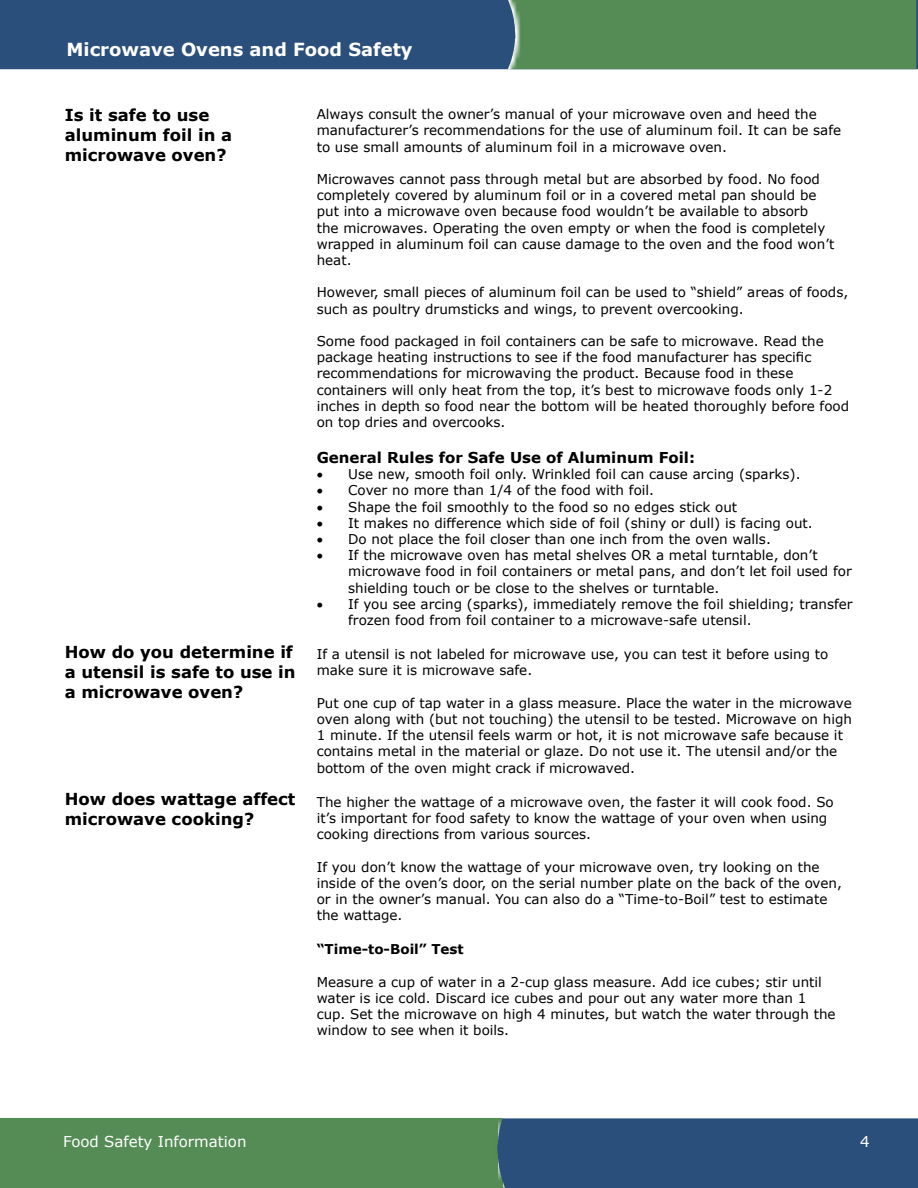
<style>
.page{position:relative;width:918px;height:1188px;background:#fff}
.page>*{position:absolute;margin:0;border:0;box-sizing:border-box;transform-origin:0 0}
.t1{font:700 18px "Verdana";color:#fff}
.t2{font:700 16.5px/19.8px "Verdana";color:#000}
.t3{font:700 15px "Verdana";color:#000}
.t4{font:15px "Verdana";color:#fff}
.t5{font:13.5px/16.2px "Verdana";color:#000}
.t6{font:700 13.5px "Verdana";color:#000}
</style>
<div class="page">
<div style="left:0;top:0;width:918px;height:69px;background:#2a4f7a"></div>
<div style="left:508px;top:0;width:408px;height:69px;background:#558c55"></div>
<div style="left:505px;top:1118px;width:413px;height:70px;background:#2a4f7a"></div>
<div style="left:0;top:1118px;width:505px;height:70px;background:#558c55"></div>
<h1 class="t1" style="left:66px;top:38px;width:348px">Microwave Ovens and Food Safety</h1>
<p class="t2" style="left:65px;top:105px;width:169px">Is it safe to use aluminum foil in a microwave oven?</p>
<p class="t2" style="left:65px;top:642px;width:232px">How do you determine if a utensil is safe to use in a microwave oven?</p>
<p class="t2" style="left:65px;top:789px;width:232px">How does wattage affect microwave cooking?</p>
<p class="t5" style="left:317px;top:106px;width:526px">Always consult the owner’s manual of your microwave oven and heed the manufacturer’s recommendations for the use of aluminum foil. It can be safe to use small amounts of aluminum foil in a microwave oven.</p>
<p class="t5" style="left:317px;top:170px;width:519px">Microwaves cannot pass through metal but are absorbed by food. No food completely covered by aluminum foil or in a covered metal pan should be put into a microwave oven because food wouldn’t be available to absorb<br>the microwaves. Operating the oven empty or when the food is completely wrapped in aluminum foil can cause damage to the oven and the food won’t heat.</p>
<p class="t5" style="left:317px;top:284px;width:533px">However, small pieces of aluminum foil can be used to “shield” areas of foods, such as poultry drumsticks and wings, to prevent overcooking.</p>
<p class="t5" style="left:317px;top:332px;width:534px">Some food packaged in foil containers can be safe to microwave. Read the package heating instructions to see if the food manufacturer has specific recommendations for microwaving the product. Because food in these containers will only heat from the top, it’s best to microwave foods only 1-2 inches in depth so food near the bottom will be heated thoroughly before food on top dries and overcooks.</p>
<p class="t3" style="left:317px;top:448px;width:380px">General Rules for Safe Use of Aluminum Foil:</p>
<p class="t5" style="left:317px;top:466px;width:485px">• Use new, smooth foil only. Wrinkled foil can cause arcing (sparks).</p>
<p class="t5" style="left:317px;top:482px;width:339px">• Cover no more than 1/4 of the food with foil.</p>
<p class="t5" style="left:317px;top:498px;width:422px">• Shape the foil smoothly to the food so no edges stick out</p>
<p class="t5" style="left:317px;top:514px;width:498px">• It makes no difference which side of foil (shiny or dull) is facing out.</p>
<p class="t5" style="left:317px;top:530px;width:456px">• Do not place the foil closer than one inch from the oven walls.</p>
<p class="t5" style="left:348px;top:547px;width:505px;text-indent:-32px">• If the microwave oven has metal shelves OR a metal turntable, don’t microwave food in foil containers or metal pans, and don’t let foil used for shielding touch or be close to the shelves or turntable.</p>
<p class="t5" style="left:348px;top:595px;width:506px;text-indent:-32px">• If you see arcing (sparks), immediately remove the foil shielding; transfer frozen food from foil container to a microwave-safe utensil.</p>
<p class="t5" style="left:317px;top:646px;width:513px">If a utensil is not labeled for microwave use, you can test it before using to make sure it is microwave safe.</p>
<p class="t5" style="left:317px;top:694px;width:537px">Put one cup of tap water in a glass measure. Place the water in the microwave oven along with (but not touching) the utensil to be tested. Microwave on high 1 minute. If the utensil feels warm or hot, it is not microwave safe because it contains metal in the material or glaze. Do not use it. The utensil and/or the bottom of the oven might crack if microwaved.</p>
<p class="t5" style="left:317px;top:793px;width:519px">The higher the wattage of a microwave oven, the faster it will cook food. So it’s important for food safety to know the wattage of your oven when using cooking directions from various sources.</p>
<p class="t5" style="left:317px;top:858px;width:527px">If you don’t know the wattage of your microwave oven, try looking on the inside of the oven’s door, on the serial number plate on the back of the oven, or in the owner’s manual. You can also do a “Time-to-Boil” test to estimate the wattage.</p>
<p class="t6" style="left:317px;top:941px;width:149px">“Time-to-Boil” Test</p>
<p class="t5" style="left:317px;top:973px;width:520px">Measure a cup of water in a 2-cup glass measure. Add ice cubes; stir until water is ice cold. Discard ice cubes and pour out any water more than 1 cup. Set the microwave on high 4 minutes, but watch the water through the window to see when it boils.</p>
<p class="t4" style="left:63px;top:1132px;width:185px">Food Safety Information</p>
<p class="t4" style="left:860px;top:1132px;width:11px">4</p>
</div>
